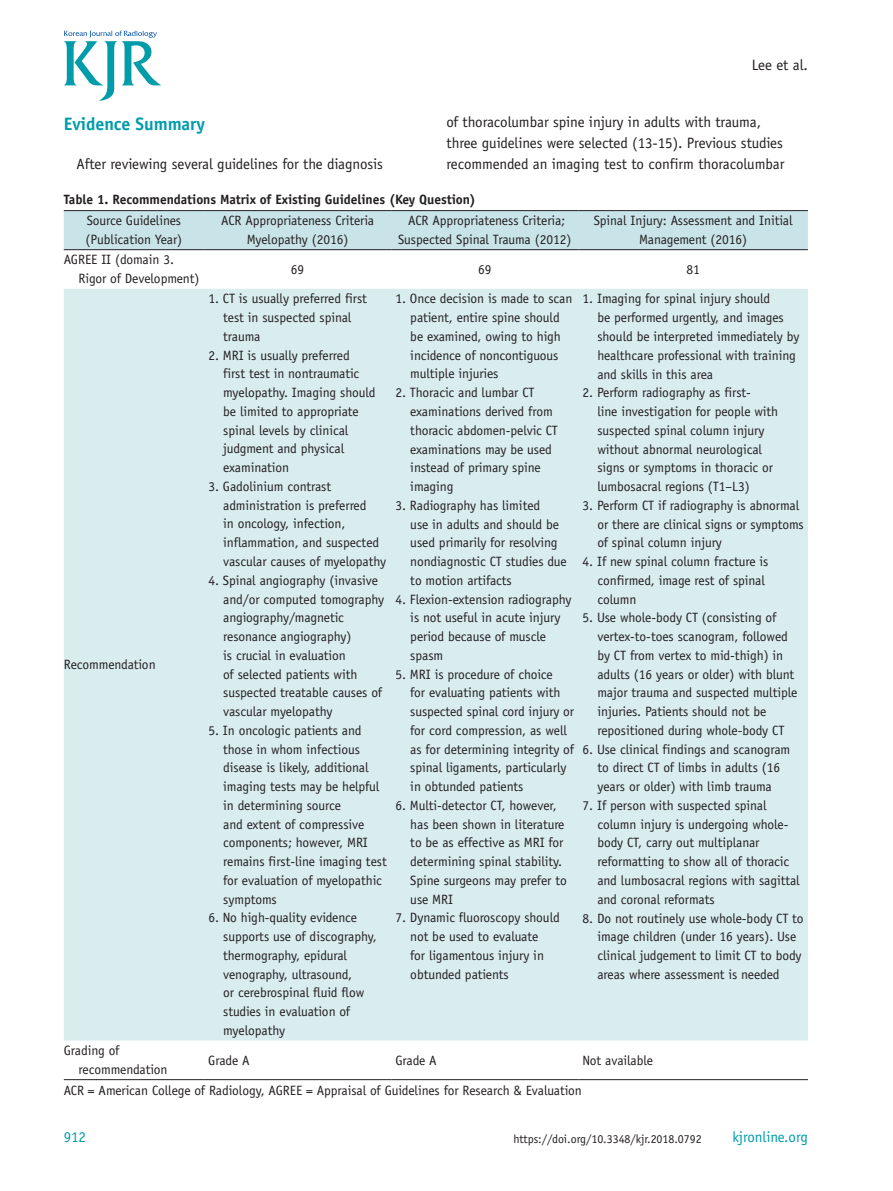
<style>
.page{position:relative;width:893px;height:1191px;background:#fff}
.page>*{position:absolute;margin:0;border:0;box-sizing:border-box;transform-origin:0 0}
.t1{font:700 18px "Officina Sans Std";letter-spacing:-.005em;color:#009caa}
.t2{font:15px/21px "Officina Sans Std";letter-spacing:-.005em;color:#231f20}
.t3{font:15px "Officina Sans Std";letter-spacing:-.005em;color:#009caa}
.t4{font:13.5px/18.8px "Officina Sans Std";letter-spacing:-.005em;color:#231f20}
.t5{font:700 13.5px/21.1px "Officina Sans Std";letter-spacing:-.005em;color:#231f20}
.t6{font:12px "Officina Sans Std";letter-spacing:-.005em;color:#231f20}
.s1{font-weight:400}
</style>
<div class="page">
<svg style="left:64px;top:31px;width:97px;height:70px"></svg>
<div style="left:64px;top:211px;width:744px;height:38px;background:#c9e4e9"></div>
<div style="left:64px;top:289px;width:744px;height:751px;background:#d9edef"></div>
<hr style="left:64px;top:1079px;width:140px;height:1px;background:#231f20">
<hr style="left:204px;top:1079px;width:187px;height:1px;background:#231f20">
<hr style="left:391px;top:1079px;width:187px;height:1px;background:#231f20">
<hr style="left:578px;top:1079px;width:230px;height:1px;background:#231f20">
<hr style="left:64px;top:210px;width:140px;height:1px;background:#231f20">
<hr style="left:204px;top:210px;width:187px;height:1px;background:#231f20">
<hr style="left:391px;top:210px;width:187px;height:1px;background:#231f20">
<hr style="left:578px;top:210px;width:230px;height:1px;background:#231f20">
<hr style="left:64px;top:249px;width:140px;height:1px;background:#231f20">
<hr style="left:204px;top:249px;width:187px;height:1px;background:#231f20">
<hr style="left:391px;top:249px;width:187px;height:1px;background:#231f20">
<hr style="left:578px;top:249px;width:230px;height:1px;background:#231f20">
<p class="t2" style="left:752px;top:54px;width:58px">Lee et al.</p>
<p class="t2" style="left:446px;top:112px;width:339px">of thoracolumbar spine injury in adults with trauma, three guidelines were selected (13-15). Previous studies recommended an imaging test to confirm thoracolumbar</p>
<p class="t5" style="left:87px;top:189px;width:391px;text-indent:-23px">Table 1. Recommendations Matrix of Existing Guidelines (Key Question)<br><span class="s1">Source Guidelines</span></p>
<p class="t4" style="left:86px;top:230px;width:98px">(Publication Year)</p>
<p class="t1" style="left:64px;top:112px;width:143px">Evidence Summary</p>
<p class="t2" style="left:77px;top:154px;width:308px">After reviewing several guidelines for the diagnosis</p>
<p class="t4" style="left:221px;top:211px;width:155px;text-align:center">ACR Appropriateness Criteria<br>Myelopathy (2016)</p>
<p class="t4" style="left:398px;top:211px;width:175px;text-align:center">ACR Appropriateness Criteria;<br>Suspected Spinal Trauma (2012)</p>
<p class="t4" style="left:594px;top:211px;width:200px;text-align:center">Spinal Injury: Assessment and Initial<br>Management (2016)</p>
<p class="t4" style="left:79px;top:250px;width:122px;text-indent:-15px">AGREE II (domain 3.<br>Rigor of Development)</p>
<p class="t4" style="left:291px;top:260px;width:15px">69</p>
<p class="t4" style="left:478px;top:260px;width:15px">69</p>
<p class="t4" style="left:686px;top:260px;width:15px">81</p>
<p class="t4" style="left:64px;top:655px;width:93px">Recommendation</p>
<p class="t4" style="left:223px;top:289px;width:145px;text-indent:-15px">1. CT is usually preferred first test in suspected spinal trauma</p>
<p class="t4" style="left:223px;top:346px;width:154px;text-indent:-15px">2. MRI is usually preferred<br>first test in nontraumatic myelopathy. Imaging should be limited to appropriate spinal levels by clinical judgment and physical examination</p>
<p class="t4" style="left:223px;top:477px;width:164px;text-indent:-15px">3. Gadolinium contrast administration is preferred<br>in oncology, infection, inflammation, and suspected vascular causes of myelopathy</p>
<p class="t4" style="left:223px;top:571px;width:162px;text-indent:-15px">4. Spinal angiography (invasive and/or computed tomography angiography/magnetic resonance angiography)<br>is crucial in evaluation<br>of selected patients with suspected treatable causes of vascular myelopathy</p>
<p class="t4" style="left:223px;top:721px;width:165px;text-indent:-15px">5. In oncologic patients and those in whom infectious disease is likely, additional imaging tests may be helpful in determining source<br>and extent of compressive components; however, MRI remains first-line imaging test for evaluation of myelopathic symptoms</p>
<p class="t4" style="left:223px;top:908px;width:155px;text-indent:-15px">6. No high-quality evidence supports use of discography, thermography, epidural venography, ultrasound,<br>or cerebrospinal fluid flow studies in evaluation of myelopathy</p>
<p class="t4" style="left:410px;top:289px;width:164px;text-indent:-15px">1. Once decision is made to scan patient, entire spine should be examined, owing to high incidence of noncontiguous multiple injuries</p>
<p class="t4" style="left:410px;top:383px;width:149px;text-indent:-15px">2. Thoracic and lumbar CT examinations derived from thoracic abdomen-pelvic CT examinations may be used instead of primary spine imaging</p>
<p class="t4" style="left:410px;top:496px;width:158px;text-indent:-15px">3. Radiography has limited<br>use in adults and should be used primarily for resolving nondiagnostic CT studies due to motion artifacts</p>
<p class="t4" style="left:410px;top:589px;width:163px;text-indent:-15px">4. Flexion-extension radiography is not useful in acute injury period because of muscle spasm</p>
<p class="t4" style="left:410px;top:664px;width:165px;text-indent:-15px">5. MRI is procedure of choice<br>for evaluating patients with suspected spinal cord injury or for cord compression, as well as for determining integrity of spinal ligaments, particularly in obtunded patients</p>
<p class="t4" style="left:410px;top:796px;width:158px;text-indent:-15px">6. Multi-detector CT, however, has been shown in literature to be as effective as MRI for determining spinal stability.<br>Spine surgeons may prefer to use MRI</p>
<p class="t4" style="left:410px;top:908px;width:151px;text-indent:-15px">7. Dynamic fluoroscopy should not be used to evaluate<br>for ligamentous injury in obtunded patients</p>
<p class="t4" style="left:597px;top:289px;width:203px;text-indent:-15px">1. Imaging for spinal injury should<br>be performed urgently, and images should be interpreted immediately by healthcare professional with training and skills in this area</p>
<p class="t4" style="left:597px;top:383px;width:182px;text-indent:-15px">2. Perform radiography as first-<br>line investigation for people with suspected spinal column injury without abnormal neurological signs or symptoms in thoracic or lumbosacral regions (T1–L3)</p>
<p class="t4" style="left:597px;top:496px;width:208px;text-indent:-15px">3. Perform CT if radiography is abnormal or there are clinical signs or symptoms of spinal column injury</p>
<p class="t4" style="left:597px;top:552px;width:173px;text-indent:-15px">4. If new spinal column fracture is confirmed, image rest of spinal column</p>
<p class="t4" style="left:597px;top:608px;width:201px;text-indent:-15px">5. Use whole-body CT (consisting of vertex-to-toes scanogram, followed by CT from vertex to mid-thigh) in adults (16 years or older) with blunt major trauma and suspected multiple injuries. Patients should not be repositioned during whole-body CT</p>
<p class="t4" style="left:582px;top:740px;width:209px;text-align:center">6. Use clinical findings and scanogram to direct CT of limbs in adults (16 years or older) with limb trauma</p>
<p class="t4" style="left:597px;top:796px;width:204px;text-indent:-15px">7. If person with suspected spinal column injury is undergoing whole&shy;body CT, carry out multiplanar reformatting to show all of thoracic and lumbosacral regions with sagittal and coronal reformats</p>
<p class="t4" style="left:597px;top:908px;width:208px;text-indent:-15px">8. Do not routinely use whole-body CT to image children (under 16 years). Use clinical judgement to limit CT to body areas where assessment is needed</p>
<p class="t4" style="left:79px;top:1041px;width:90px;text-indent:-15px">Grading of recommendation</p>
<p class="t4" style="left:208px;top:1050px;width:43px">Grade A</p>
<p class="t4" style="left:395px;top:1050px;width:43px">Grade A</p>
<p class="t4" style="left:582px;top:1050px;width:72px">Not available</p>
<p class="t4" style="left:64px;top:1081px;width:520px">ACR = American College of Radiology, AGREE = Appraisal of Guidelines for Research &amp; Evaluation</p>
<p class="t3" style="left:64px;top:1128px;width:24px">912</p>
<p class="t6" style="left:513px;top:1132px;width:190px">https://doi.org/10.3348/kjr.2018.0792</p>
<p class="t3" style="left:732px;top:1128px;width:77px">kjronline.org</p>
</div>
